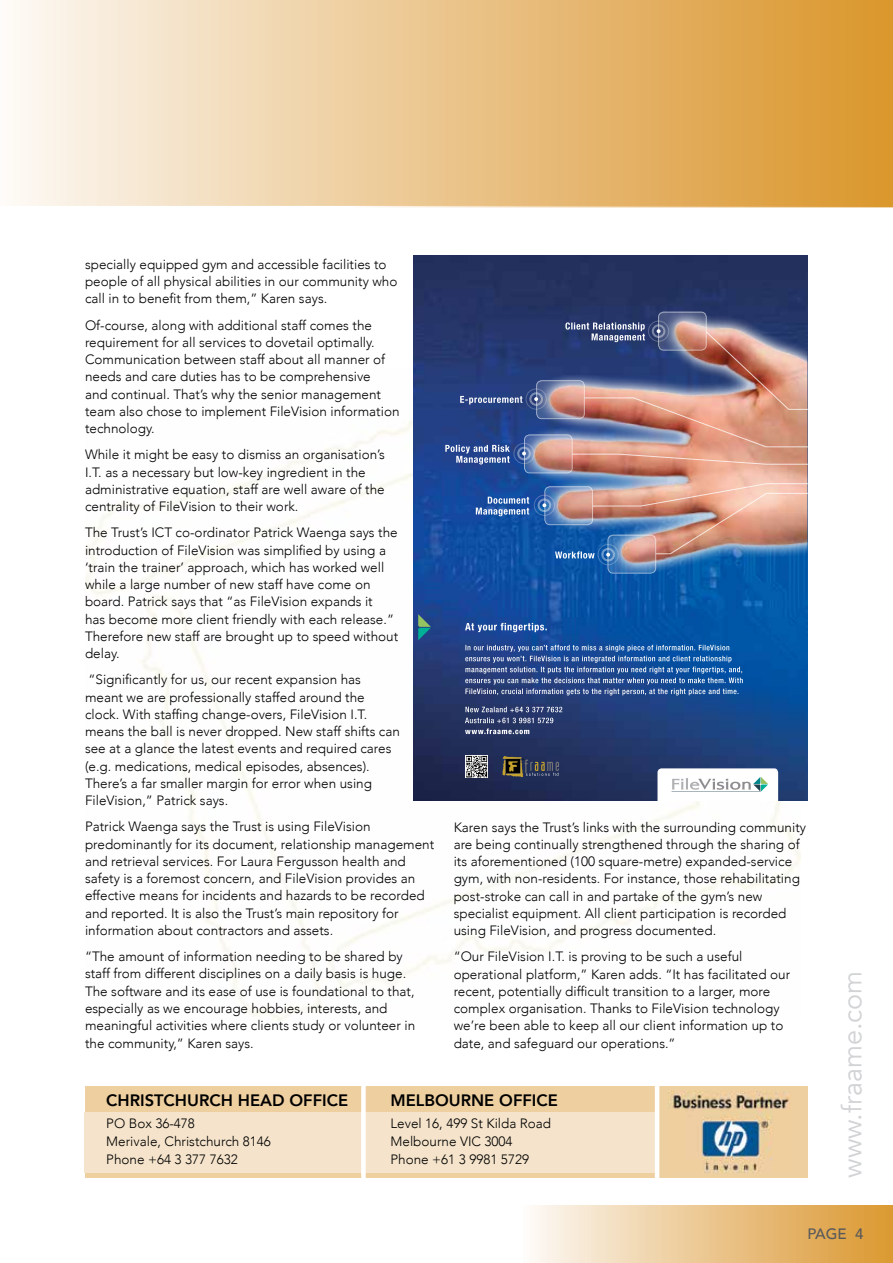
<style>
.page{position:relative;width:893px;height:1263px;background:#fff}
.page>*{position:absolute;margin:0;border:0;box-sizing:border-box;transform-origin:0 0}
.t1{font:27px "Avenir";color:#d1d3d4}
.t2{font:800 16.5px "Avenir";color:#000}
.t3{font:500 15px "Avenir";color:#58595b}
.t4{font:300 13.5px/17.2px "Avenir";color:#000}
</style>
<div class="page">
<svg style="left:13px;top:0;width:880px;height:207px;background:#eac58d"></svg>
<img style="left:86px;top:369px;width:714px;height:651px">
<svg style="left:534px;top:1206px;width:359px;height:57px;background:#ebc68f"></svg>
<div style="left:85px;top:1086px;width:722px;height:92px;background:#eecfa0"></div>
<img style="left:668px;top:1091px;width:122px;height:81px">
<div style="left:85px;top:1112px;width:570px;height:60px;background:#f5e4cb"></div>
<hr style="left:655px;top:1070px;width:4px;height:111px;background:#fff">
<div style="left:361px;top:1068px;width:5px;height:111px;background:#fff"></div>
<img style="left:414px;top:255px;width:393px;height:545px">
<svg style="left:657px;top:768px;width:121px;height:32px"></svg>
<svg style="left:465px;top:707px;width:97px;height:27px;background:#4b5880"></svg>
<svg style="left:465px;top:645px;width:278px;height:50px;background:#3e65a2"></svg>
<svg style="left:465px;top:623px;width:82px;height:9px"></svg>
<svg style="left:418px;top:614px;width:13px;height:26px"></svg>
<img style="left:518px;top:308px;width:289px;height:274px">
<div style="left:607px;top:535px;width:49px;height:39px;border:1px solid #fff;border-radius:5px"></div>
<svg style="left:608px;top:535px;width:48px;height:38px"></svg>
<div style="left:607px;top:534px;width:49px;height:39px;border:1px solid #fff;border-radius:5px"></div>
<div style="left:598px;top:544px;width:21px;height:21px;border:1px solid #fff;border-radius:50%"></div>
<div style="left:601px;top:548px;width:14px;height:13px;border:2px solid #fff;border-radius:50%"></div>
<svg style="left:545px;top:486px;width:48px;height:38px"></svg>
<div style="left:544px;top:486px;width:49px;height:39px;border:1px solid #fff;border-radius:5px"></div>
<div style="left:534px;top:495px;width:21px;height:21px;border:1px solid #fff;border-radius:50%"></div>
<div style="left:538px;top:498px;width:13px;height:14px;border:2px solid #fff;border-radius:50%"></div>
<svg style="left:542px;top:503px;width:4px;height:4px"></svg>
<svg style="left:476px;top:497px;width:53px;height:19px"></svg>
<svg style="left:524px;top:435px;width:48px;height:38px"></svg>
<div style="left:524px;top:434px;width:49px;height:39px;border:1px solid #fff;border-radius:5px"></div>
<div style="left:514px;top:443px;width:20px;height:21px;border:1px solid #fff;border-radius:50%"></div>
<div style="left:517px;top:447px;width:14px;height:13px;border:2px solid #fff;border-radius:50%"></div>
<svg style="left:522px;top:451px;width:4px;height:4px"></svg>
<svg style="left:445px;top:445px;width:65px;height:19px"></svg>
<svg style="left:537px;top:380px;width:47px;height:38px"></svg>
<div style="left:536px;top:380px;width:49px;height:39px;border:1px solid #fff;border-radius:5px"></div>
<div style="left:526px;top:389px;width:21px;height:20px;border:1px solid #fff;border-radius:50%"></div>
<div style="left:529px;top:392px;width:14px;height:14px;border:2px solid #fff;border-radius:50%"></div>
<svg style="left:534px;top:397px;width:4px;height:4px"></svg>
<svg style="left:460px;top:396px;width:62px;height:8px"></svg>
<div style="left:658px;top:312px;width:49px;height:39px;border:1px solid #fff;border-radius:5px"></div>
<svg style="left:659px;top:312px;width:47px;height:38px"></svg>
<div style="left:658px;top:311px;width:49px;height:39px;border:1px solid #fff;border-radius:5px"></div>
<div style="left:648px;top:321px;width:21px;height:21px;border:1px solid #fff;border-radius:50%"></div>
<svg style="left:572px;top:454px;width:235px;height:11px;background:#dd9a82"></svg>
<img style="left:555px;top:483px;width:252px;height:76px">
<img style="left:565px;top:322px;width:242px;height:125px">
<svg style="left:502px;top:756px;width:57px;height:21px"></svg>
<img style="left:465px;top:755px;width:22px;height:22px">
<p class="t4" style="left:85px;top:256px;width:314px">specially equipped gym and accessible facilities to people of all physical abilities in our community who call in to benefit from them,” Karen says.</p>
<p class="t4" style="left:85px;top:316px;width:316px">Of-course, along with additional staff comes the requirement for all services to dovetail optimally.<br>Communication between staff about all manner of needs and care duties has to be comprehensive<br>and continual. That’s why the senior management team also chose to implement FileVision information technology.</p>
<p class="t4" style="left:85px;top:446px;width:301px">While it might be easy to dismiss an organisation’s I.T. as a necessary but low-key ingredient in the administrative equation, staff are well aware of the centrality of FileVision to their work.</p>
<p class="t4" style="left:85px;top:524px;width:315px">The Trust’s ICT co-ordinator Patrick Waenga says the introduction of FileVision was simplified by using a ‘train the trainer’ approach, which has worked well while a large number of new staff have come on board. Patrick says that “as FileVision expands it<br>has become more client friendly with each release.” Therefore new staff are brought up to speed without delay.</p>
<p class="t4" style="left:85px;top:671px;width:316px">“Significantly for us, our recent expansion has<br>meant we are professionally staffed around the clock. With staffing change-overs, FileVision I.T. means the ball is never dropped. New staff shifts can see at a glance the latest events and required cares (e.g. medications, medical episodes, absences).<br>There’s a far smaller margin for error when using FileVision,” Patrick says.</p>
<p class="t4" style="left:85px;top:818px;width:351px">Patrick Waenga says the Trust is using FileVision predominantly for its document, relationship management and retrieval services. For Laura Fergusson health and safety is a foremost concern, and FileVision provides an effective means for incidents and hazards to be recorded and reported. It is also the Trust’s main repository for information about contractors and assets.</p>
<p class="t4" style="left:85px;top:948px;width:332px">“The amount of information needing to be shared by staff from different disciplines on a daily basis is huge.<br>The software and its ease of use is foundational to that, especially as we encourage hobbies, interests, and meaningful activities where clients study or volunteer in the community,” Karen says.</p>
<p class="t4" style="left:454px;top:818px;width:354px">Karen says the Trust’s links with the surrounding community are being continually strengthened through the sharing of its aforementioned (100 square-metre) expanded-service gym, with non-residents. For instance, those rehabilitating post-stroke can call in and partake of the gym’s new specialist equipment. All client participation is recorded using FileVision, and progress documented.</p>
<p class="t4" style="left:454px;top:948px;width:338px">“Our FileVision I.T. is proving to be such a useful operational platform,” Karen adds. “It has facilitated our recent, potentially difficult transition to a larger, more complex organisation. Thanks to FileVision technology we’re been able to keep all our client information up to date, and safeguard our operations.”</p>
<p class="t2" style="left:106px;top:1085px;width:243px">CHRISTCHURCH HEAD OFFICE</p>
<p class="t2" style="left:390px;top:1085px;width:169px">MELBOURNE OFFICE</p>
<p class="t4" style="left:106px;top:1115px;width:166px;line-height:18px">PO Box 36-478<br>Merivale, Christchurch 8146<br>Phone +64 3 377 7632</p>
<p class="t4" style="left:390px;top:1115px;width:162px;line-height:18px">Level 16, 499 St Kilda Road<br>Melbourne VIC 3004<br>Phone +61 3 9981 5729</p>
<h1 class="t1" style="left:836px;top:1178px;width:209px;rotate:-90deg">www.fraame.com</h1>
<p class="t3" style="left:807px;top:1221px;width:57px">PAGE 4</p>
</div>
